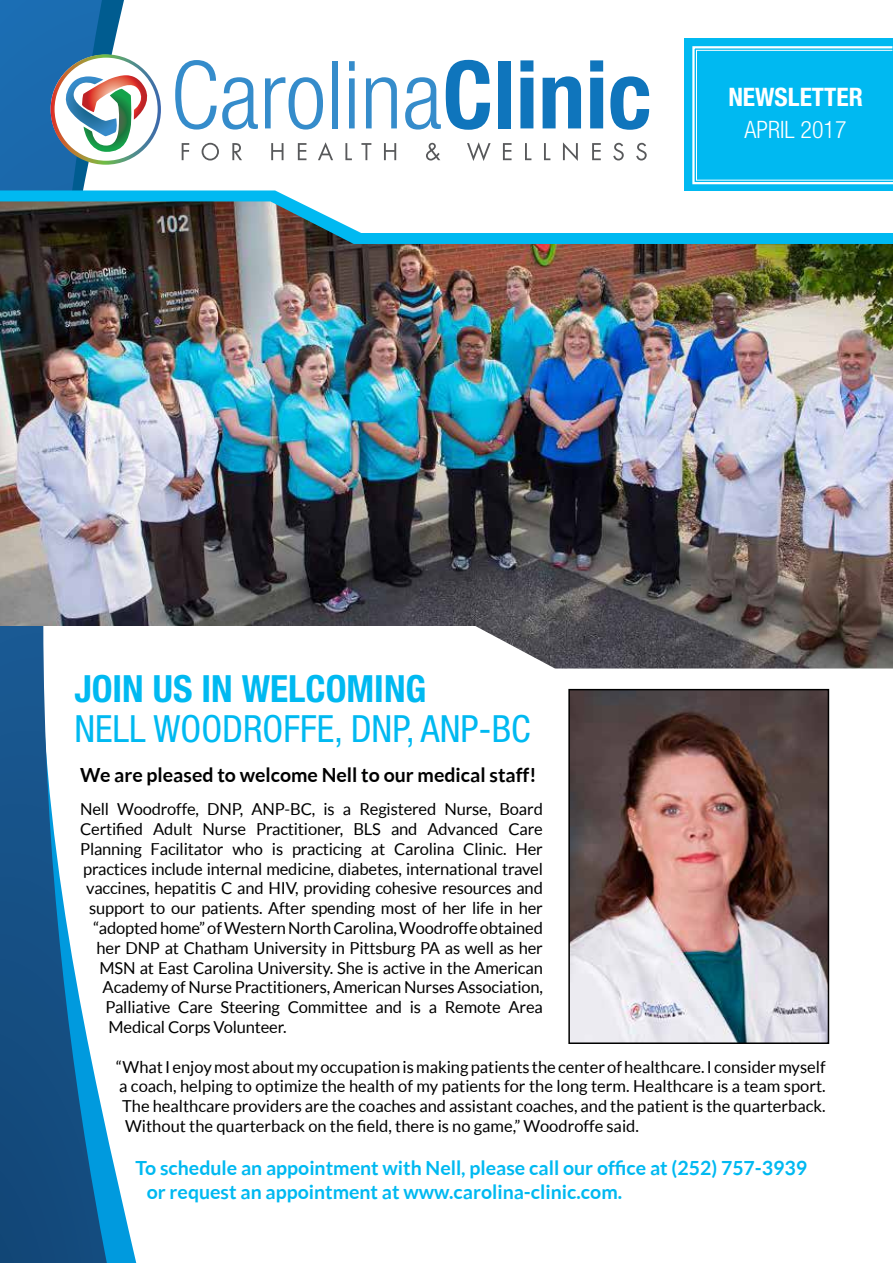
<style>
.page{position:relative;width:893px;height:1263px;background:#fff}
.page>*{position:absolute;margin:0;border:0;box-sizing:border-box;transform-origin:0 0}
.t1{font:condensed 37.5px "Helvetica Neue";color:#00b9f1}
.t2{font:700 condensed 37.5px "Helvetica Neue";color:#00b9f1}
.t3{font:700 condensed 25.5px "Helvetica Neue";color:#fff}
.t4{font:300 condensed 24px "Helvetica Neue";color:#fff}
.t5{font:700 19.5px/23.4px "Lato";color:#00b9f1}
.t6{font:700 19.5px "Lato";color:#000}
.t7{font:16.5px "Lato";letter-spacing:-.01em;color:#000}
</style>
<div class="page">
<svg style="left:107px;top:0;width:17px;height:54px"></svg>
<svg style="left:107px;top:1134px;width:30px;height:129px"></svg>
<svg style="left:0;top:0;width:107px;height:1263px"></svg>
<svg style="left:0;top:190px;width:685px;height:11px"></svg>
<img style="left:0;top:201px;width:893px;height:467px">
<div style="left:685px;top:38px;width:208px;height:153px;background:#00b9f1"></div>
<svg style="left:692px;top:46px;width:201px;height:139px"></svg>
<svg style="left:51px;top:54px;width:110px;height:111px"></svg>
<svg style="left:175px;top:60px;width:83px;height:70px"></svg>
<svg style="left:265px;top:77px;width:58px;height:53px"></svg>
<div style="left:332px;top:61px;width:5px;height:67px;background:#358ccb"></div>
<svg style="left:349px;top:61px;width:6px;height:67px"></svg>
<svg style="left:366px;top:77px;width:31px;height:51px"></svg>
<svg style="left:405px;top:60px;width:85px;height:70px"></svg>
<div style="left:498px;top:61px;width:13px;height:67px;background:#0f75bc"></div>
<svg style="left:520px;top:60px;width:13px;height:68px"></svg>
<svg style="left:543px;top:76px;width:38px;height:52px"></svg>
<svg style="left:590px;top:60px;width:13px;height:68px"></svg>
<svg style="left:610px;top:76px;width:39px;height:54px"></svg>
<svg style="left:182px;top:143px;width:7px;height:17px"></svg>
<svg style="left:202px;top:143px;width:17px;height:17px"></svg>
<svg style="left:232px;top:143px;width:10px;height:17px"></svg>
<svg style="left:271px;top:143px;width:12px;height:17px"></svg>
<svg style="left:298px;top:143px;width:8px;height:17px"></svg>
<svg style="left:318px;top:142px;width:15px;height:18px"></svg>
<svg style="left:345px;top:143px;width:7px;height:17px"></svg>
<svg style="left:361px;top:143px;width:10px;height:17px"></svg>
<svg style="left:384px;top:143px;width:12px;height:17px"></svg>
<svg style="left:426px;top:143px;width:14px;height:18px"></svg>
<svg style="left:467px;top:142px;width:24px;height:19px"></svg>
<svg style="left:503px;top:143px;width:9px;height:17px"></svg>
<svg style="left:525px;top:143px;width:6px;height:17px"></svg>
<svg style="left:544px;top:143px;width:6px;height:17px"></svg>
<svg style="left:563px;top:142px;width:15px;height:19px"></svg>
<svg style="left:592px;top:143px;width:9px;height:17px"></svg>
<svg style="left:613px;top:143px;width:11px;height:17px"></svg>
<svg style="left:636px;top:143px;width:11px;height:17px"></svg>
<img style="left:571px;top:692px;width:255px;height:349px">
<div style="left:568px;top:689px;width:261px;height:355px;border:2px solid #000"></div>
<h2 class="t3" style="left:728px;top:81px;width:136px">NEWSLETTER</h2>
<h3 class="t4" style="left:745px;top:116px;width:103px">APRIL 2017</h3>
<h1 class="t2" style="left:74px;top:666px;width:353px">JOIN US IN WELCOMING</h1>
<h1 class="t1" style="left:74px;top:707px;width:458px">NELL WOODROFFE, DNP, ANP-BC</h1>
<p class="t6" style="left:80px;top:763px;width:458px">We are pleased to welcome Nell to our medical staff!</p>
<p class="t7" style="left:80px;top:800px;width:464px">Nell Woodroffe, DNP, ANP-BC, is a Registered Nurse, Board</p>
<p class="t7" style="left:80px;top:820px;width:464px">Certified Adult Nurse Practitioner, BLS and Advanced Care</p>
<p class="t7" style="left:80px;top:839px;width:464px">Planning Facilitator who is practicing at Carolina Clinic. Her</p>
<p class="t7" style="left:83px;top:859px;width:461px">practices include internal medicine, diabetes, international travel</p>
<p class="t7" style="left:86px;top:879px;width:458px">vaccines, hepatitis C and HIV, providing cohesive resources and</p>
<p class="t7" style="left:89px;top:899px;width:455px">support to our patients. After spending most of her life in her</p>
<p class="t7" style="left:94px;top:919px;width:451px">“adopted home” of Western North Carolina, Woodroffe obtained</p>
<p class="t7" style="left:97px;top:938px;width:448px">her DNP at Chatham University in Pittsburg PA as well as her</p>
<p class="t7" style="left:100px;top:958px;width:445px">MSN at East Carolina University. She is active in the American</p>
<p class="t7" style="left:103px;top:978px;width:442px">Academy of Nurse Practitioners, American Nurses Association,</p>
<p class="t7" style="left:106px;top:998px;width:439px">Palliative Care Steering Committee and is a Remote Area</p>
<p class="t7" style="left:109px;top:1018px;width:180px">Medical Corps Volunteer.</p>
<p class="t7" style="left:116px;top:1057px;width:711px">“What I enjoy most about my occupation is making patients the center of healthcare. I consider myself</p>
<p class="t7" style="left:119px;top:1077px;width:708px">a coach, helping to optimize the health of my patients for the long term. Healthcare is a team sport.</p>
<p class="t7" style="left:122px;top:1097px;width:705px">The healthcare providers are the coaches and assistant coaches, and the patient is the quarterback.</p>
<p class="t7" style="left:125px;top:1117px;width:515px">Without the quarterback on the field, there is no game,” Woodroffe said.</p>
<p class="t5" style="left:147px;top:1156px;width:662px;text-indent:-11px">To schedule an appointment with Nell, please call our office at (252) 757-3939 or request an appointment at www.carolina-clinic.com.</p>
</div>
